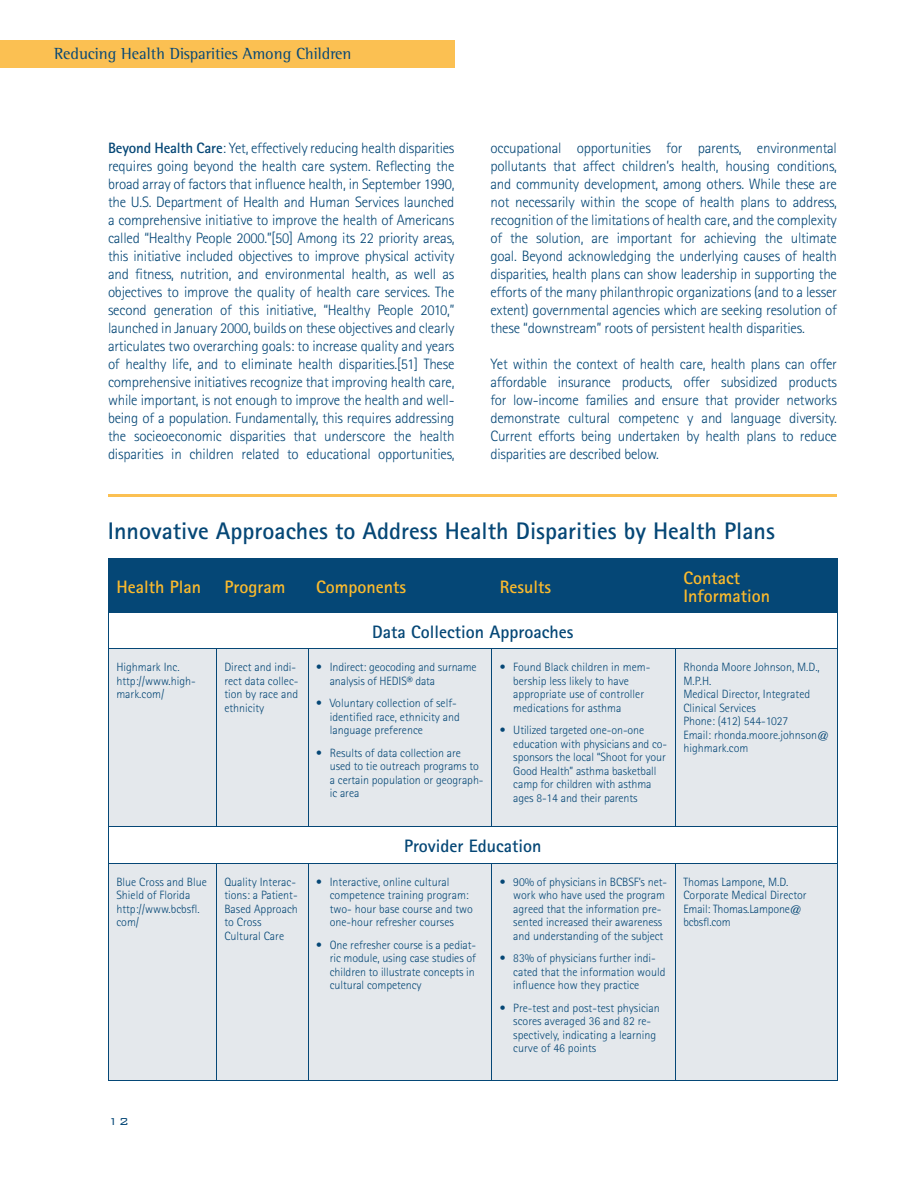
<style>
.page{position:relative;width:918px;height:1188px;background:#fff}
.page>*{position:absolute;margin:0;border:0;box-sizing:border-box;transform-origin:0 0}
.t1{font:700 24px "Rotis Sans Serif";color:#054776}
.t2{font:700 18px/18px "Rotis Sans Serif";color:#fbba2d}
.t3{font:700 18px "Rotis Sans Serif";color:#054776}
.t4{font:16.5px "Rotis Semi Serif";color:#054776}
.t5{font:300 15px/18px "Rotis Sans Serif";letter-spacing:-.015em;color:#054776;text-align:justify}
.t6{font:300 13.5px "Bank Gothic BT";color:#054776}
.t7{font:300 12px/13.5px "Rotis Sans Serif";color:#054776}
.s1{font-weight:700}
</style>
<div class="page">
<div style="left:0;top:41px;width:455px;height:27px;background:#fbc052"></div>
<div style="left:109px;top:559px;width:728px;height:53px;background:#054776"></div>
<svg style="left:109px;top:649px;width:728px;height:431px;background:#e6e9ed"></svg>
<hr style="left:108px;top:558px;width:108px;height:1px;background:#054776">
<hr style="left:108px;top:559px;width:1px;height:54px;background:#054776">
<hr style="left:216px;top:558px;width:92px;height:1px;background:#054776">
<hr style="left:216px;top:559px;width:1px;height:53px;background:#054776">
<hr style="left:308px;top:558px;width:184px;height:1px;background:#054776">
<hr style="left:308px;top:559px;width:1px;height:53px;background:#054776">
<hr style="left:492px;top:558px;width:183px;height:1px;background:#054776">
<hr style="left:491px;top:559px;width:1px;height:53px;background:#054776">
<hr style="left:675px;top:558px;width:163px;height:1px;background:#054776">
<hr style="left:675px;top:559px;width:1px;height:53px;background:#054776">
<hr style="left:837px;top:559px;width:1px;height:54px;background:#054776">
<hr style="left:108px;top:613px;width:1px;height:35px;background:#054776">
<hr style="left:837px;top:613px;width:1px;height:35px;background:#054776">
<hr style="left:108px;top:648px;width:108px;height:1px;background:#054776">
<hr style="left:108px;top:649px;width:1px;height:177px;background:#054776">
<hr style="left:216px;top:648px;width:92px;height:1px;background:#054776">
<hr style="left:216px;top:649px;width:1px;height:177px;background:#054776">
<hr style="left:308px;top:648px;width:184px;height:1px;background:#054776">
<hr style="left:308px;top:649px;width:1px;height:177px;background:#054776">
<hr style="left:492px;top:648px;width:183px;height:1px;background:#054776">
<hr style="left:491px;top:649px;width:1px;height:177px;background:#054776">
<hr style="left:675px;top:648px;width:163px;height:1px;background:#054776">
<hr style="left:675px;top:649px;width:1px;height:177px;background:#054776">
<hr style="left:837px;top:649px;width:1px;height:177px;background:#054776">
<hr style="left:108px;top:826px;width:1px;height:37px;background:#054776">
<hr style="left:837px;top:826px;width:1px;height:37px;background:#054776">
<hr style="left:108px;top:863px;width:108px;height:1px;background:#054776">
<hr style="left:108px;top:863px;width:1px;height:217px;background:#054776">
<hr style="left:216px;top:863px;width:92px;height:1px;background:#054776">
<hr style="left:216px;top:863px;width:1px;height:217px;background:#054776">
<hr style="left:308px;top:863px;width:184px;height:1px;background:#054776">
<hr style="left:308px;top:863px;width:1px;height:217px;background:#054776">
<hr style="left:492px;top:863px;width:183px;height:1px;background:#054776">
<hr style="left:491px;top:863px;width:1px;height:217px;background:#054776">
<hr style="left:675px;top:863px;width:163px;height:1px;background:#054776">
<hr style="left:675px;top:863px;width:1px;height:217px;background:#054776">
<hr style="left:837px;top:863px;width:1px;height:217px;background:#054776">
<hr style="left:109px;top:612px;width:107px;height:1px;background:#054776">
<hr style="left:216px;top:612px;width:92px;height:1px;background:#054776">
<hr style="left:308px;top:612px;width:184px;height:1px;background:#054776">
<hr style="left:492px;top:612px;width:183px;height:1px;background:#054776">
<hr style="left:675px;top:612px;width:162px;height:1px;background:#054776">
<hr style="left:109px;top:826px;width:107px;height:1px;background:#054776">
<hr style="left:216px;top:826px;width:92px;height:1px;background:#054776">
<hr style="left:308px;top:826px;width:184px;height:1px;background:#054776">
<hr style="left:492px;top:826px;width:183px;height:1px;background:#054776">
<hr style="left:675px;top:826px;width:162px;height:1px;background:#054776">
<hr style="left:108px;top:1080px;width:108px;height:1px;background:#054776">
<hr style="left:216px;top:1080px;width:92px;height:1px;background:#054776">
<hr style="left:308px;top:1080px;width:184px;height:1px;background:#054776">
<hr style="left:492px;top:1080px;width:183px;height:1px;background:#054776">
<hr style="left:675px;top:1080px;width:163px;height:1px;background:#054776">
<hr style="left:108px;top:494px;width:729px;height:3px;background:#fbc052">
<p class="t4" style="left:54px;top:44px;width:299px">Reducing Health Disparities Among Children</p>
<p class="t5" style="left:108px;top:139px;width:348px"><span class="s1">Beyond Health Care</span>: Yet, effectively reducing health disparities requires going beyond the health care system. Reflecting the broad array of factors that influence health, in September 1990, the U.S. Department of Health and Human Services launched a comprehensive initiative to improve the health of Americans called “Healthy People 2000.”[50] Among its 22 priority areas, this initiative included objectives to improve physical activity and fitness, nutrition, and environmental health, as well as objectives to improve the quality of health care services. The second generation of this initiative, “Healthy People 2010,” launched in January 2000, builds on these objectives and clearly articulates two overarching goals: to increase quality and years of healthy life, and to eliminate health disparities.[51] These comprehensive initiatives recognize that improving health care, while important, is not enough to improve the health and well&shy;being of a population. Fundamentally, this requires addressing the socieoeconomic disparities that underscore the health disparities in children related to educational opportunities,</p>
<p class="t5" style="left:490px;top:139px;width:348px">occupational opportunities for parents, environmental pollutants that affect children’s health, housing conditions, and community development, among others. While these are not necessarily within the scope of health plans to address, recognition of the limitations of health care, and the complexity of the solution, are important for achieving the ultimate goal. Beyond acknowledging the underlying causes of health disparities, health plans can show leadership in supporting the efforts of the many philanthropic organizations (and to a lesser extent) governmental agencies which are seeking resolution of these “downstream” roots of persistent health disparities.</p>
<p class="t5" style="left:490px;top:355px;width:348px">Yet within the context of health care, health plans can offer affordable insurance products, offer subsidized products for low-income families and ensure that provider networks demonstrate cultural competenc y and language diversity.<br>Current efforts being undertaken by health plans to reduce disparities are described below.</p>
<h1 class="t1" style="left:108px;top:516px;width:668px">Innovative Approaches to Address Health Disparities by Health Plans</h1>
<p class="t2" style="left:116px;top:577px;width:86px">Health Plan</p>
<p class="t2" style="left:224px;top:577px;width:62px">Program</p>
<p class="t2" style="left:316px;top:577px;width:91px">Components</p>
<p class="t2" style="left:500px;top:577px;width:53px">Results</p>
<p class="t2" style="left:683px;top:568px;width:88px">Contact<br>Information</p>
<p class="t3" style="left:372px;top:620px;width:203px">Data Collection Approaches</p>
<p class="t7" style="left:116px;top:661px;width:81px">Highmark Inc. http://www.high&shy;mark.com/</p>
<p class="t7" style="left:224px;top:661px;width:76px">Direct and indi&shy;rect data collec&shy;tion by race and ethnicity</p>
<p class="t7" style="left:330px;top:661px;width:149px;text-indent:-14px">• Indirect: geocoding and surname analysis of HEDIS® data</p>
<p class="t7" style="left:513px;top:661px;width:139px;text-indent:-14px">• Found Black children in mem&shy;bership less likely to have appropriate use of controller medications for asthma</p>
<p class="t7" style="left:513px;top:724px;width:155px;text-indent:-14px">• Utilized targeted one-on-one education with physicians and co&shy;sponsors the local “Shoot for your<br>Good Health” asthma basketball camp for children with asthma ages 8-14 and their parents</p>
<p class="t7" style="left:683px;top:661px;width:147px">Rhonda Moore Johnson, M.D.,<br>M.P.H.<br>Medical Director, Integrated<br>Clinical Services<br>Phone: (412) 544-1027<br>Email: rhonda.moore.johnson@ highmark.com</p>
<p class="t7" style="left:330px;top:697px;width:132px;text-indent:-14px">• Voluntary collection of self&shy;identified race, ethnicity and language preference</p>
<p class="t7" style="left:330px;top:746px;width:155px;text-indent:-14px">• Results of data collection are used to tie outreach programs to a certain population or geograph&shy;ic area</p>
<p class="t3" style="left:404px;top:834px;width:139px">Provider Education</p>
<p class="t7" style="left:116px;top:875px;width:92px">Blue Cross and Blue<br>Shield of Florida http://www.bcbsfl. com/</p>
<p class="t7" style="left:224px;top:875px;width:75px">Quality Interac&shy;tions: a Patient-<br>Based Approach to Cross<br>Cultural Care</p>
<p class="t7" style="left:330px;top:875px;width:145px;text-indent:-14px">• Interactive, online cultural competence training program: two- hour base course and two one-hour refresher courses</p>
<p class="t7" style="left:330px;top:938px;width:148px;text-align:justify;text-indent:-14px">• One refresher course is a pediat&shy;ric module, using case studies of children to illustrate concepts in cultural competency</p>
<p class="t7" style="left:513px;top:875px;width:155px;text-indent:-14px">• 90% of physicians in BCBSF’s net&shy;work who have used the program agreed that the information pre&shy;sented increased their awareness and understanding of the subject</p>
<p class="t7" style="left:513px;top:951px;width:154px;text-indent:-14px">• 83% of physicians further indi&shy;cated that the information would influence how they practice</p>
<p class="t7" style="left:513px;top:1001px;width:148px;text-indent:-14px">• Pre-test and post-test physician scores averaged 36 and 82 re&shy;spectively, indicating a learning curve of 46 points</p>
<p class="t7" style="left:683px;top:875px;width:125px">Thomas Lampone, M.D.<br>Corporate Medical Director<br>Email: Thomas.Lampone@ bcbsfl.com</p>
<p class="t6" style="left:108px;top:1114px;width:22px">12</p>
</div>
